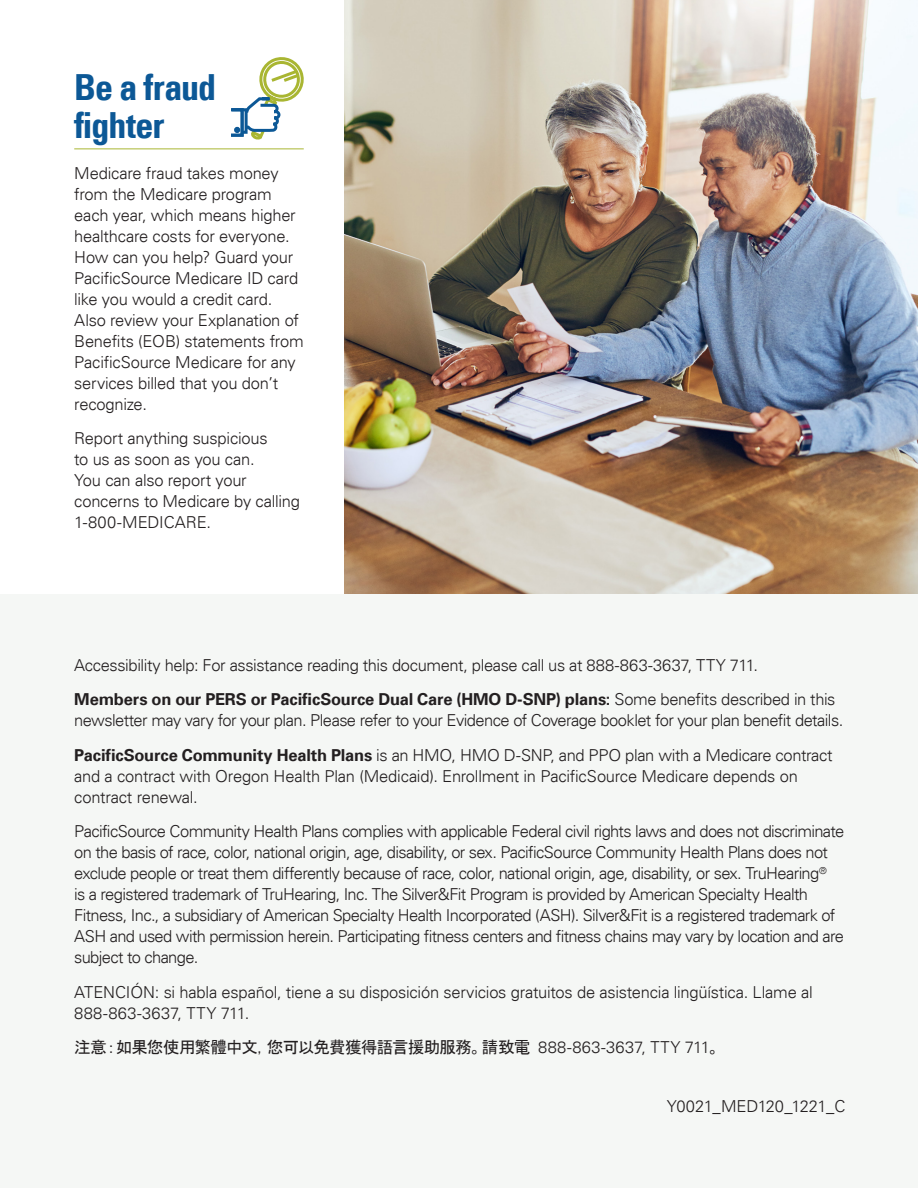
<style>
.page{position:relative;width:918px;height:1188px;background:#fff}
.page>*{position:absolute;margin:0;border:0;box-sizing:border-box;transform-origin:0 0}
.Header_2{font:700 condensed 36px/37.5px "Univers LT";letter-spacing:-.025em;color:#0c5896}
.Body{font:300 16.5px/21px "Univers LT";letter-spacing:-.025em;color:#231f20}
.Body-2{font:16.5px "MS Gothic";letter-spacing:-.045em;color:#231f20}
.s1{font-weight:700}
.s2{font-family:"Univers LT";font-weight:300}
</style>
<div class="page">
<div style="left:0;top:594px;width:918px;height:594px;background:#f5f7f5"></div>
<hr style="left:74px;top:149px;width:230px;height:1px;background:#a9b632">
<svg style="left:234px;top:57px;width:70px;height:83px"></svg>
<div style="left:230px;top:108px;width:14px;height:29px;border:3px solid #0c5896"></div>
<img style="left:344px;top:0;width:574px;height:594px">
<h2 class="Header_2" style="left:74px;top:69px;width:144px">Be a fraud fighter</h2>
<p class="Body" style="left:74px;top:163px;width:231px">Medicare fraud takes money from the Medicare program each year, which means higher healthcare costs for everyone.<br>How can you help? Guard your<br>PacificSource Medicare ID card like you would a credit card.<br>Also review your Explanation of<br>Benefits (EOB) statements from<br>PacificSource Medicare for any services billed that you don’t recognize.</p>
<p class="Body" style="left:74px;top:428px;width:227px">Report anything suspicious<br>to us as soon as you can.<br>You can also report your concerns to Medicare by calling<br>1-800-MEDICARE.</p>
<p class="Body" style="left:74px;top:654px;width:685px">Accessibility help: For assistance reading this document, please call us at 888-863-3637, TTY 711.</p>
<p class="Body" style="left:74px;top:689px;width:771px"><span class="s1">Members on our PERS or PacificSource Dual Care (HMO D-SNP) plans:</span> Some benefits described in this newsletter may vary for your plan. Please refer to your Evidence of Coverage booklet for your plan benefit details.</p>
<p class="Body" style="left:74px;top:744px;width:760px"><span class="s1">PacificSource Community Health Plans</span> is an HMO, HMO D-SNP, and PPO plan with a Medicare contract and a contract with Oregon Health Plan (Medicaid). Enrollment in PacificSource Medicare depends on contract renewal.</p>
<p class="Body" style="left:74px;top:821px;width:772px">PacificSource Community Health Plans complies with applicable Federal civil rights laws and does not discriminate on the basis of race, color, national origin, age, disability, or sex. PacificSource Community Health Plans does not exclude people or treat them differently because of race, color, national origin, age, disability, or sex. TruHearing<sup>®<br></sup>is a registered trademark of TruHearing, Inc. The Silver&amp;Fit Program is provided by American Specialty Health Fitness, Inc., a subsidiary of American Specialty Health Incorporated (ASH). Silver&amp;Fit is a registered trademark of ASH and used with permission herein. Participating fitness centers and fitness chains may vary by location and are subject to change.</p>
<p class="Body" style="left:74px;top:981px;width:740px">ATENCIÓN: si habla español, tiene a su disposición servicios gratuitos de asistencia lingüística. Llame al<br>888-863-3637, TTY 711.</p>
<p class="Body-2" style="left:74px;top:1039px;width:652px">注意：如果您使用繁體中文，您可以免費獲得語言援助服務。請致電 <span class="s2">888-863-3637, TTY 711</span>。</p>
<p class="Body" style="left:667px;top:1096px;width:180px">Y0021_MED120_1221_C</p>
</div>
